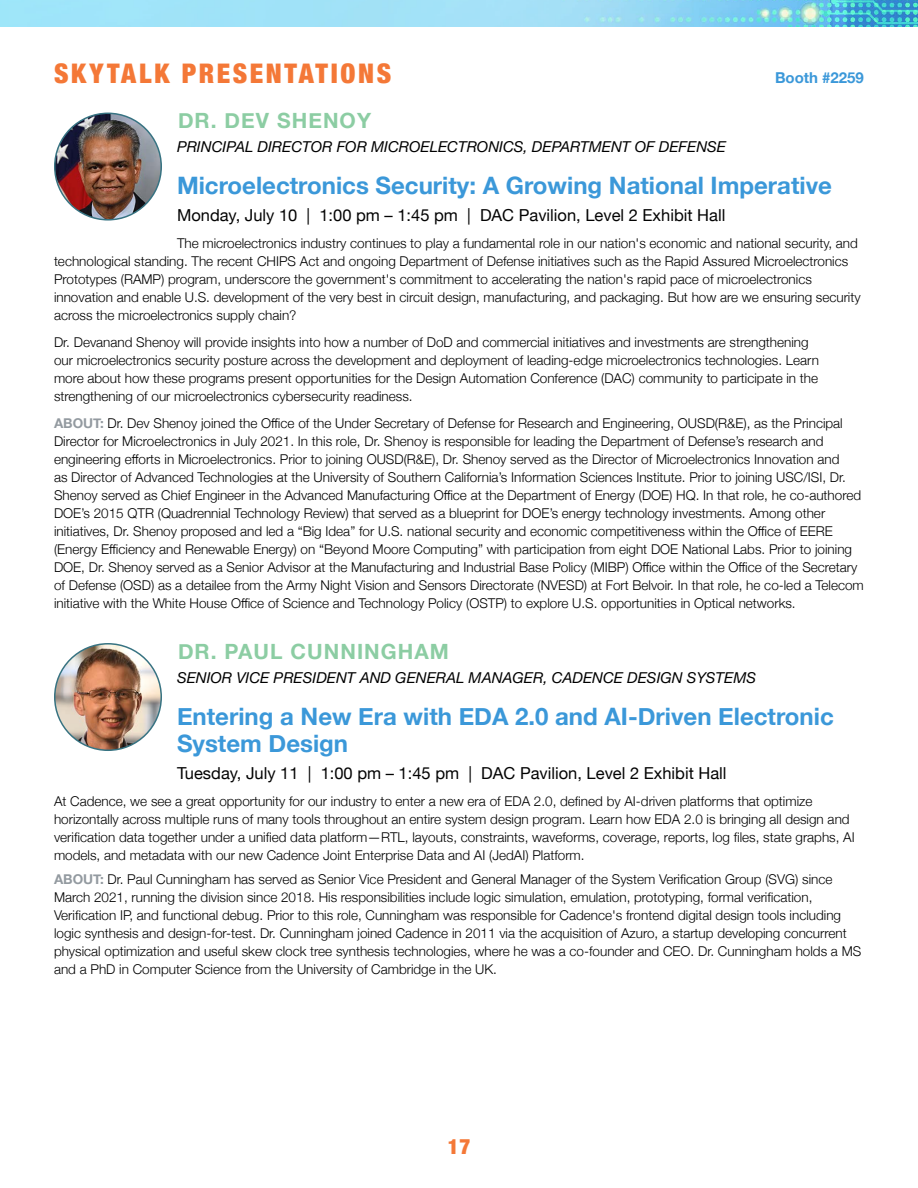
<style>
.page{position:relative;width:918px;height:1188px;background:#fff}
.page>*{position:absolute;margin:0;border:0;box-sizing:border-box;transform-origin:0 0}
.t1{font:900 condensed 27px "Helvetica Neue";letter-spacing:.095em;color:#f47837}
.t2{font:700 24px/27px "Helvetica Neue";color:#3b98d9}
.t3{font:700 21px "Helvetica Neue";letter-spacing:.05em;color:#8ccda3}
.t4{font:900 condensed 21px "Helvetica Neue";color:#f47837}
.t5{font:16.5px "Helvetica Neue";color:#030303}
.t6{font:italic 15px "Helvetica Neue";color:#000}
.t7{font:700 15px "Helvetica Neue";color:#3b98d9}
.t8{font:300 13.5px/18px "Helvetica Neue";color:#000}
.s1{font-weight:700;color:#939aa0}
</style>
<div class="page">
<img style="left:0;top:0;width:918px;height:27px">
<img style="left:55px;top:113px;width:106px;height:107px;border-radius:53px">
<div style="left:54px;top:113px;width:108px;height:108px;border:2px solid #377382;border-radius:50%"></div>
<img style="left:55px;top:644px;width:106px;height:106px;border-radius:53px">
<div style="left:54px;top:643px;width:108px;height:108px;border:2px solid #377382;border-radius:50%"></div>
<h1 class="t1" style="left:54px;top:51px;width:339px">SKYTALK PRESENTATIONS</h1>
<p class="t7" style="left:775px;top:66px;width:90px">Booth #2259</p>
<h3 class="t3" style="left:178px;top:105px;width:194px">DR. DEV SHENOY</h3>
<p class="t6" style="left:177px;top:136px;width:551px">PRINCIPAL DIRECTOR FOR MICROELECTRONICS, DEPARTMENT OF DEFENSE</p>
<h2 class="t2" style="left:177px;top:173px;width:656px">Microelectronics Security: A Growing National Imperative</h2>
<p class="t5" style="left:177px;top:204px;width:550px">Monday, July 10 | 1:00 pm – 1:45 pm | DAC Pavilion, Level 2 Exhibit Hall</p>
<p class="t8" style="left:54px;top:234px;width:808px;text-indent:123px">The microelectronics industry continues to play a fundamental role in our nation's economic and national security, and technological standing. The recent CHIPS Act and ongoing Department of Defense initiatives such as the Rapid Assured Microelectronics Prototypes (RAMP) program, underscore the government's commitment to accelerating the nation's rapid pace of microelectronics innovation and enable U.S. development of the very best in circuit design, manufacturing, and packaging. But how are we ensuring security across the microelectronics supply chain?</p>
<p class="t8" style="left:54px;top:333px;width:766px">Dr. Devanand Shenoy will provide insights into how a number of DoD and commercial initiatives and investments are strengthening our microelectronics security posture across the development and deployment of leading-edge microelectronics technologies. Learn more about how these programs present opportunities for the Design Automation Conference (DAC) community to participate in the strengthening of our microelectronics cybersecurity readiness.</p>
<p class="t8" style="left:54px;top:414px;width:811px"><span class="s1">ABOUT:</span> Dr. Dev Shenoy joined the Office of the Under Secretary of Defense for Research and Engineering, OUSD(R&amp;E), as the Principal Director for Microelectronics in July 2021. In this role, Dr. Shenoy is responsible for leading the Department of Defense’s research and engineering efforts in Microelectronics. Prior to joining OUSD(R&amp;E), Dr. Shenoy served as the Director of Microelectronics Innovation and<br>as Director of Advanced Technologies at the University of Southern California’s Information Sciences Institute. Prior to joining USC/ISI, Dr.<br>Shenoy served as Chief Engineer in the Advanced Manufacturing Office at the Department of Energy (DOE) HQ. In that role, he co-authored DOE’s 2015 QTR (Quadrennial Technology Review) that served as a blueprint for DOE’s energy technology investments. Among other initiatives, Dr. Shenoy proposed and led a “Big Idea” for U.S. national security and economic competitiveness within the Office of EERE (Energy Efficiency and Renewable Energy) on “Beyond Moore Computing” with participation from eight DOE National Labs. Prior to joining DOE, Dr. Shenoy served as a Senior Advisor at the Manufacturing and Industrial Base Policy (MIBP) Office within the Office of the Secretary of Defense (OSD) as a detailee from the Army Night Vision and Sensors Directorate (NVESD) at Fort Belvoir. In that role, he co-led a Telecom initiative with the White House Office of Science and Technology Policy (OSTP) to explore U.S. opportunities in Optical networks.</p>
<h3 class="t3" style="left:178px;top:635px;width:272px">DR. PAUL CUNNINGHAM</h3>
<p class="t6" style="left:177px;top:667px;width:581px">SENIOR VICE PRESIDENT AND GENERAL MANAGER, CADENCE DESIGN SYSTEMS</p>
<h2 class="t2" style="left:177px;top:704px;width:658px">Entering a New Era with EDA 2.0 and AI-Driven Electronic<br>System Design</h2>
<p class="t5" style="left:177px;top:761px;width:551px">Tuesday, July 11 | 1:00 pm – 1:45 pm | DAC Pavilion, Level 2 Exhibit Hall</p>
<p class="t8" style="left:54px;top:791px;width:802px">At Cadence, we see a great opportunity for our industry to enter a new era of EDA 2.0, defined by AI-driven platforms that optimize horizontally across multiple runs of many tools throughout an entire system design program. Learn how EDA 2.0 is bringing all design and verification data together under a unified data platform—RTL, layouts, constraints, waveforms, coverage, reports, log files, state graphs, AI models, and metadata with our new Cadence Joint Enterprise Data and AI (JedAI) Platform.</p>
<p class="t8" style="left:54px;top:869px;width:809px"><span class="s1">ABOUT:</span> Dr. Paul Cunningham has served as Senior Vice President and General Manager of the System Verification Group (SVG) since March 2021, running the division since 2018. His responsibilities include logic simulation, emulation, prototyping, formal verification, Verification IP, and functional debug. Prior to this role, Cunningham was responsible for Cadence's frontend digital design tools including logic synthesis and design-for-test. Dr. Cunningham joined Cadence in 2011 via the acquisition of Azuro, a startup developing concurrent physical optimization and useful skew clock tree synthesis technologies, where he was a co-founder and CEO. Dr. Cunningham holds a MS and a PhD in Computer Science from the University of Cambridge in the UK.</p>
<h3 class="t4" style="left:448px;top:1130px;width:24px">17</h3>
</div>
